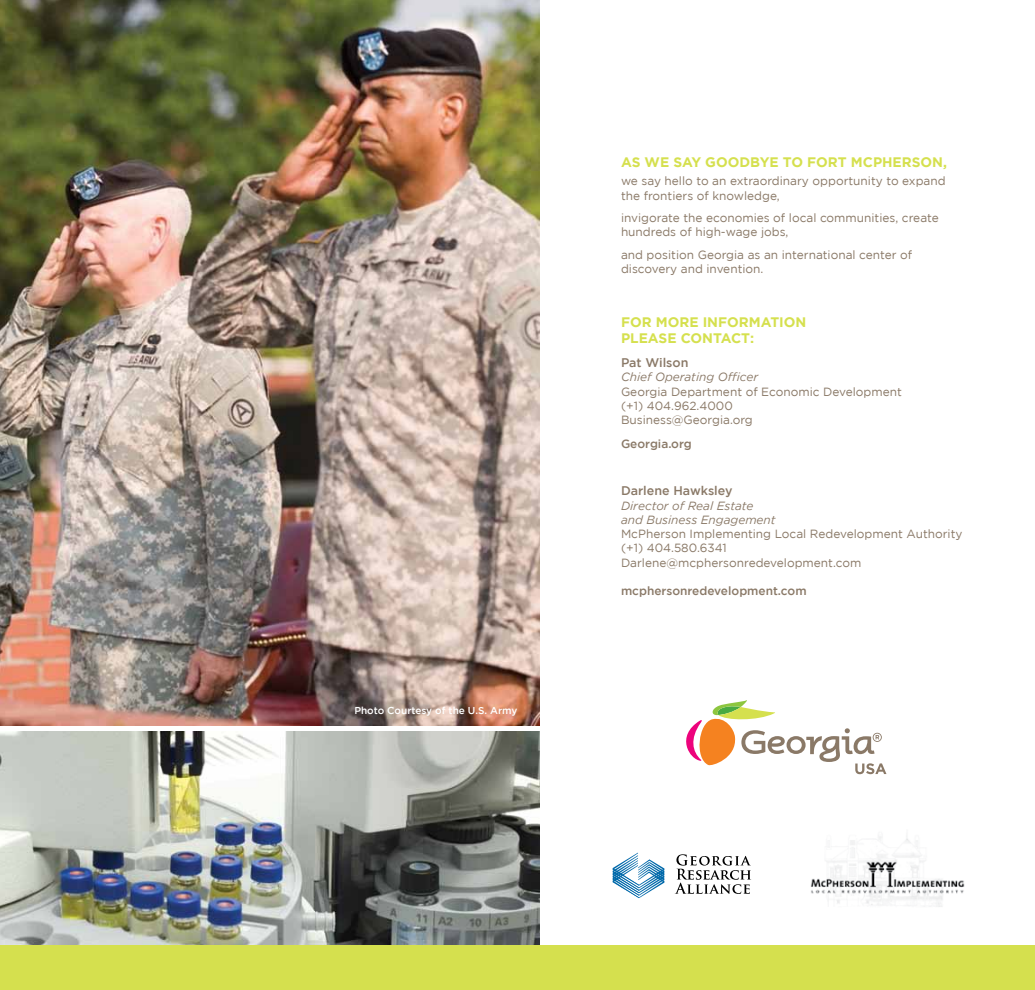
<style>
.page{position:relative;width:1035px;height:990px;background:#fff}
.page>*{position:absolute;margin:0;border:0;box-sizing:border-box;transform-origin:0 0}
.t1{font:700 13.75px/16.6px "Gotham";color:#d5e04e}
.t2{font:500 12.5px "Gotham";color:#8a7967}
.t3{font:11.88px/14.2px "Gotham";color:#8a7967}
.t4{font:italic 11.88px/14.2px "Gotham";color:#8a7967}
.t5{font:500 11.88px "Gotham";color:#8a7967}
.t6{font:500 10px "Gotham";color:#fff}
</style>
<div class="page">
<img style="left:0;top:732px;width:539px;height:213px">
<div style="left:0;top:945px;width:1035px;height:45px;background:#d5e04e"></div>
<img style="left:0;top:0;width:539px;height:725px">
<svg style="left:686px;top:700px;width:200px;height:74px"></svg>
<img style="left:811px;top:836px;width:153px;height:71px">
<svg style="left:613px;top:853px;width:51px;height:45px"></svg>
<svg style="left:675px;top:854px;width:76px;height:40px"></svg>
<p class="t6" style="left:354px;top:705px;width:165px">Photo Courtesy of the U.S. Army</p>
<p class="t1" style="left:621px;top:153px;width:328px">AS WE SAY GOODBYE TO FORT MCPHERSON,</p>
<p class="t3" style="left:621px;top:174px;width:326px">we say hello to an extraordinary opportunity to expand the frontiers of knowledge,</p>
<p class="t3" style="left:621px;top:211px;width:319px">invigorate the economies of local communities, create hundreds of high-wage jobs,</p>
<p class="t3" style="left:621px;top:247px;width:293px">and position Georgia as an international center of discovery and invention.</p>
<p class="t1" style="left:621px;top:313px;width:187px">FOR MORE INFORMATION<br>PLEASE CONTACT:</p>
<p class="t2" style="left:621px;top:356px;width:69px">Pat Wilson</p>
<p class="t4" style="left:621px;top:370px;width:139px">Chief Operating Officer</p>
<p class="t3" style="left:621px;top:384px;width:282px">Georgia Department of Economic Development (+1) 404.962.4000<br>Business@Georgia.org</p>
<p class="t5" style="left:621px;top:437px;width:72px">Georgia.org</p>
<p class="t2" style="left:621px;top:484px;width:113px">Darlene Hawksley</p>
<p class="t4" style="left:621px;top:498px;width:156px">Director of Real Estate and Business Engagement</p>
<p class="t3" style="left:621px;top:527px;width:343px">McPherson Implementing Local Redevelopment Authority (+1) 404.580.6341<br>Darlene@mcphersonredevelopment.com</p>
<p class="t5" style="left:621px;top:584px;width:187px">mcphersonredevelopment.com</p>
</div>
